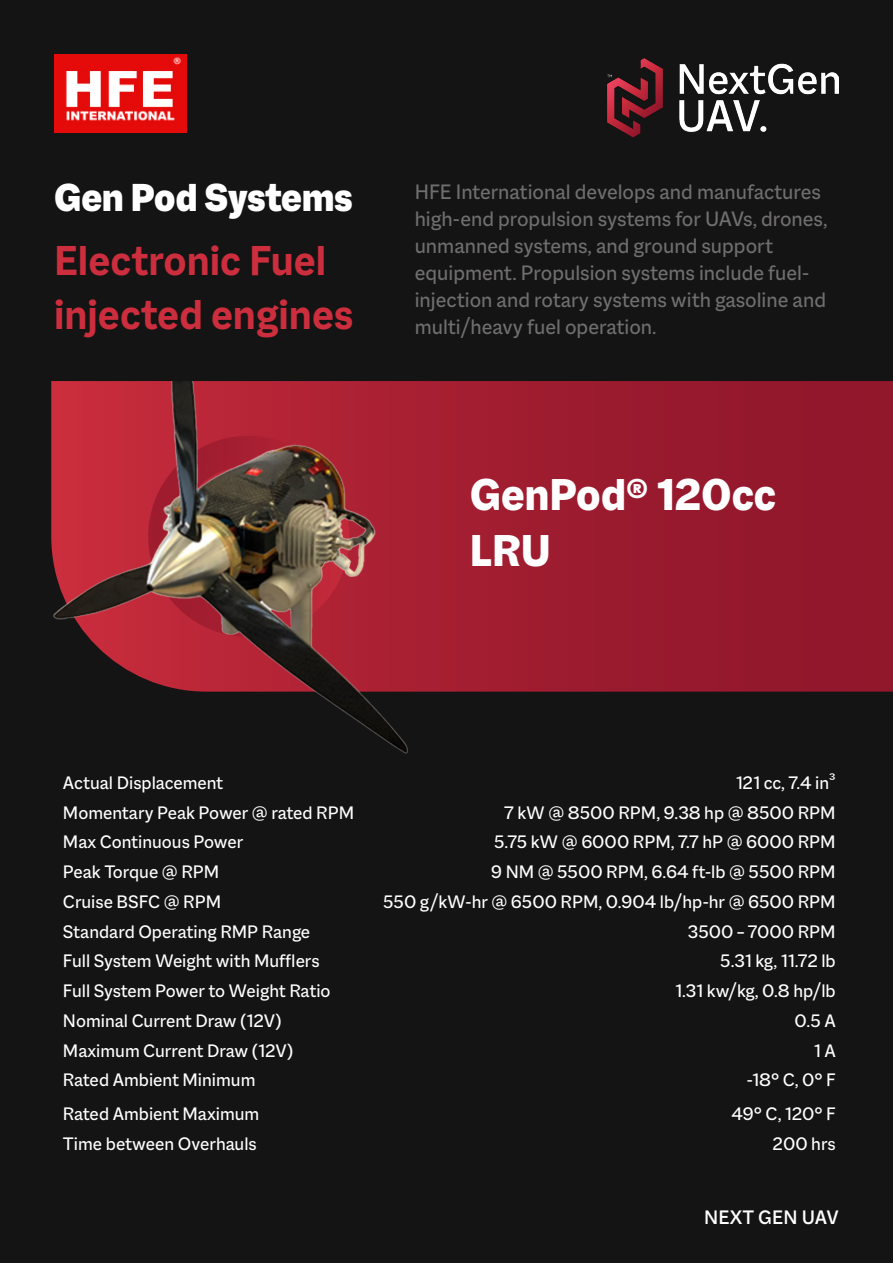
<style>
.page{position:relative;width:893px;height:1263px;background:#141414}
.page>*{position:absolute;margin:0;border:0;box-sizing:border-box;transform-origin:0 0}
.t1{font:800 48px/55.5px "Macklin Sans";color:#fff}
.t2{font:700 45px/54px "Macklin Sans";color:#cc2e3d}
.t3{font:900 42px "Macklin Sans";color:#fff}
.t4{font:22.5px/27px "Macklin Sans";color:#706e6e}
.t5{font:500 21px "Macklin Sans";letter-spacing:.01em;color:#fff}
.t6{font:19.5px "Macklin Sans";color:#fff}
</style>
<div class="page">
<img style="left:607px;top:58px;width:232px;height:80px">
<img style="left:54px;top:54px;width:132px;height:79px">
<svg style="left:51px;top:381px;width:842px;height:311px;background:#991a2d"></svg>
<img style="left:53px;top:381px;width:354px;height:372px">
<p class="t3" style="left:54px;top:173px;width:300px">Gen Pod Systems</p>
<p class="t2" style="left:54px;top:234px;width:301px">Electronic Fuel injected engines</p>
<p class="t4" style="left:415px;top:178px;width:414px">HFE International develops and manufactures high-end propulsion systems for UAVs, drones, unmanned systems, and ground support</p>
<p class="t4" style="left:415px;top:286px;width:413px">injection and rotary systems with gasoline and</p>
<p class="t4" style="left:415px;top:259px;width:396px">equipment. Propulsion systems include fuel-</p>
<p class="t4" style="left:415px;top:313px;width:243px">multi/heavy fuel operation.</p>
<p class="t1" style="left:470px;top:467px;width:308px">GenPod® 120cc<br>LRU</p>
<p class="t6" style="left:63px;top:771px;width:162px">Actual Displacement</p>
<p class="t6" style="left:736px;top:771px;width:101px">121 cc, 7.4 in³</p>
<p class="t6" style="left:63px;top:801px;width:293px">Momentary Peak Power @ rated RPM</p>
<p class="t6" style="left:504px;top:801px;width:333px">7 kW @ 8500 RPM, 9.38 hp @ 8500 RPM</p>
<p class="t6" style="left:63px;top:831px;width:182px">Max Continuous Power</p>
<p class="t6" style="left:494px;top:831px;width:343px">5.75 kW @ 6000 RPM, 7.7 hP @ 6000 RPM</p>
<p class="t6" style="left:63px;top:860px;width:158px">Peak Torque @ RPM</p>
<p class="t6" style="left:491px;top:860px;width:346px">9 NM @ 5500 RPM, 6.64 ft l b- @ 5500 RPM</p>
<p class="t6" style="left:63px;top:890px;width:160px">Cruise BSFC @ RPM</p>
<p class="t6" style="left:383px;top:890px;width:454px">550 /g kW-hr @ 6500 RPM, 0.904 lb/hp-hr @ 6500 RPM</p>
<p class="t6" style="left:63px;top:920px;width:249px">Standard Operating RMP Range</p>
<p class="t6" style="left:688px;top:920px;width:149px">3500 – 7000 RPM</p>
<p class="t6" style="left:63px;top:950px;width:258px">Full System Weight with Mufflers</p>
<p class="t6" style="left:720px;top:950px;width:117px">5.31 kg, 11.72 lb</p>
<p class="t6" style="left:63px;top:979px;width:269px">Full System Power to Weight Ratio</p>
<p class="t6" style="left:675px;top:979px;width:162px">1.31 kw/kg, 0.8 hp/lb</p>
<p class="t6" style="left:63px;top:1009px;width:220px">Nominal Current Draw (12 )V</p>
<p class="t6" style="left:795px;top:1009px;width:43px">0.5 A</p>
<p class="t6" style="left:63px;top:1039px;width:232px">Maximum Current Draw (12 )V</p>
<p class="t6" style="left:814px;top:1039px;width:24px">A1</p>
<p class="t6" style="left:63px;top:1069px;width:194px">Rated Ambient Minimum</p>
<p class="t6" style="left:747px;top:1069px;width:91px">-18° C, 0° F</p>
<p class="t6" style="left:63px;top:1103px;width:198px">Rated Ambient Maximum</p>
<p class="t6" style="left:731px;top:1103px;width:106px">49° C, 120° F</p>
<p class="t6" style="left:63px;top:1133px;width:195px">Time between Overhauls</p>
<p class="t6" style="left:773px;top:1133px;width:64px">200 hrs</p>
<p class="t5" style="left:704px;top:1205px;width:136px">NEXT GEN UAV</p>
</div>
